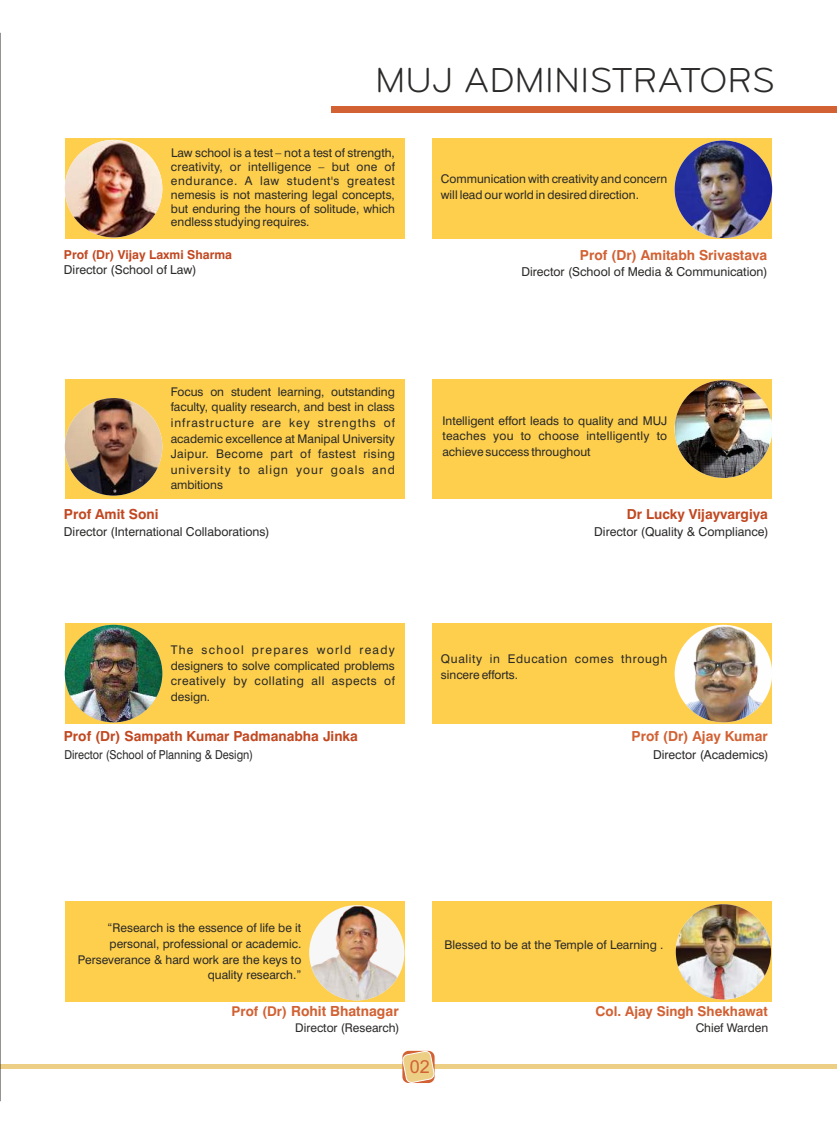
<style>
.page{position:relative;width:837px;height:1134px;background:#fff}
.page>*{position:absolute;margin:0;border:0;box-sizing:border-box;transform-origin:0 0}
.t1{font:36px "Bryant Pro";color:#2b2a29}
.t2{font:18px "Arial";color:#d26133}
.t3{font:700 13.95px "Swiss 721 BT";color:#d26133}
.t4{font:700 13.8px "Swiss 721 BT";color:#c14821}
.t5{font:700 13.8px "Swiss 721 BT";color:#d26133}
.t6{font:700 13.5px "Swiss 721 BT";color:#d26133}
.t7{font:12.3px "Swiss 721 BT";color:#2b2a29}
.t8{font:12.3px "Swiss 721 BT";color:#2b2a29;scale:.89 1}
.t9{font:700 12.3px "Swiss 721 BT";color:#c14821}
.t10{font:12px/15.6px "Swiss 721 BT";color:#2b2a29;text-align:justify}
.t11{font:12px/15.6px "Swiss 721 BT";letter-spacing:.055em;color:#2b2a29}
.s1{font-size:13.5px}
</style>
<div class="page">
<div style="left:433px;top:138px;width:339px;height:101px;background:#fecf4d"></div>
<div style="left:433px;top:379px;width:339px;height:120px;background:#fecf4d"></div>
<div style="left:433px;top:623px;width:339px;height:101px;background:#fecf4d"></div>
<div style="left:433px;top:902px;width:339px;height:100px;background:#fecf4d"></div>
<img style="left:675px;top:626px;width:97px;height:96px">
<svg style="left:675px;top:380px;width:97px;height:98px"></svg>
<img style="left:676px;top:380px;width:95px;height:97px;border-radius:50%">
<img style="left:675px;top:141px;width:97px;height:97px;border-radius:50%">
<hr style="left:0;top:1065px;width:837px;height:4px;background:#ecce85">
<svg style="left:402px;top:1050px;width:33px;height:33px"></svg>
<div style="left:331px;top:107px;width:506px;height:6px;background:#d26133"></div>
<hr style="left:0;top:33px;width:1px;height:1068px;background:#2b2a29">
<div style="left:65px;top:623px;width:339px;height:101px;background:#fecf4d"></div>
<img style="left:65px;top:625px;width:97px;height:97px;border-radius:50%">
<div style="left:65px;top:379px;width:339px;height:120px;background:#fecf4d"></div>
<img style="left:65px;top:398px;width:97px;height:98px;border-radius:50%">
<div style="left:65px;top:138px;width:339px;height:101px;background:#fecf4d"></div>
<img style="left:65px;top:140px;width:97px;height:97px;border-radius:50%">
<img style="left:676px;top:904px;width:95px;height:95px;border-radius:50%">
<div style="left:65px;top:902px;width:339px;height:100px;background:#fecf4d"></div>
<img style="left:309px;top:905px;width:93px;height:95px">
<h1 class="t1" style="left:375px;top:65px;width:401px">MUJ ADMINISTRATORS</h1>
<p class="t10" style="left:171px;top:147px;width:225px;line-height:14px">Law school is a test – not a test of strength, creativity, or intelligence – but one of endurance. A law student's greatest nemesis is not mastering legal concepts, but enduring the hours of solitude, which endless studying requires.</p>
<p class="t9" style="left:64px;top:250px;width:170px">Prof (Dr) Vijay Laxmi Sharma</p>
<p class="t7" style="left:64px;top:265px;width:134px">Director (School of Law)</p>
<p class="t10" style="left:171px;top:385px;width:226px">Focus on student learning, outstanding faculty, quality research, and best in class infrastructure are key strengths of academic excellence at Manipal University Jaipur. Become part of fastest rising university to align your goals and ambitions</p>
<p class="t4" style="left:64px;top:509px;width:96px">Prof Amit Soni</p>
<p class="t7" style="left:64px;top:526px;width:207px">Director (International Collaborations)</p>
<p class="t10" style="left:171px;top:643px;width:226px">The school prepares world ready designers to solve complicated problems creatively by collating all aspects of design.</p>
<p class="t4" style="left:64px;top:731px;width:296px">Prof (Dr) Sampath Kumar Padmanabha Jinka</p>
<p class="t8" style="left:64px;top:750px;width:213px">Director (School of Planning &amp; Design)</p>
<p class="t10" style="left:441px;top:172px;width:228px">Communication with creativity and concern will lead our world in desired direction.</p>
<p class="t5" style="left:580px;top:250px;width:189px">Prof (Dr) Amitabh Srivastava</p>
<p class="t7" style="left:521px;top:266px;width:248px">Director (School of Media &amp; Communication)</p>
<p class="t10" style="left:442px;top:414px;width:226px">Intelligent effort leads to quality and MUJ teaches you to choose intelligently to achieve success throughout</p>
<p class="t4" style="left:627px;top:508px;width:143px">Dr Lucky Vijayvargiya</p>
<p class="t7" style="left:594px;top:526px;width:176px">Director (Quality &amp; Compliance)</p>
<p class="t11" style="left:441px;top:652px;width:228px">Quality in Education comes through sincere efforts.</p>
<p class="t5" style="left:632px;top:731px;width:138px">Prof (Dr) Ajay Kumar</p>
<p class="t7" style="left:653px;top:750px;width:117px">Director (Academics)</p>
<p class="t10" style="left:78px;top:921px;width:225px;text-align:right">“Research is the essence of life be it personal, professional or academic.<br>Perseverance &amp; hard work are the keys to quality research.”</p>
<p class="t3" style="left:232px;top:1006px;width:169px"><span class="s1">Prof (Dr)</span> Rohit Bhatnagar</p>
<p class="t10" style="left:295px;top:1021px;width:106px">Director (Research)</p>
<h2 class="t2" style="left:410px;top:1060px;width:22px">02</h2>
<p class="t10" style="left:445px;top:938px;width:220px">Blessed to be at the Temple of Learning .</p>
<p class="t6" style="left:595px;top:1006px;width:174px">Col. Ajay Singh Shekhawat</p>
<p class="t10" style="left:696px;top:1021px;width:74px">Chief Warden</p>
</div>
